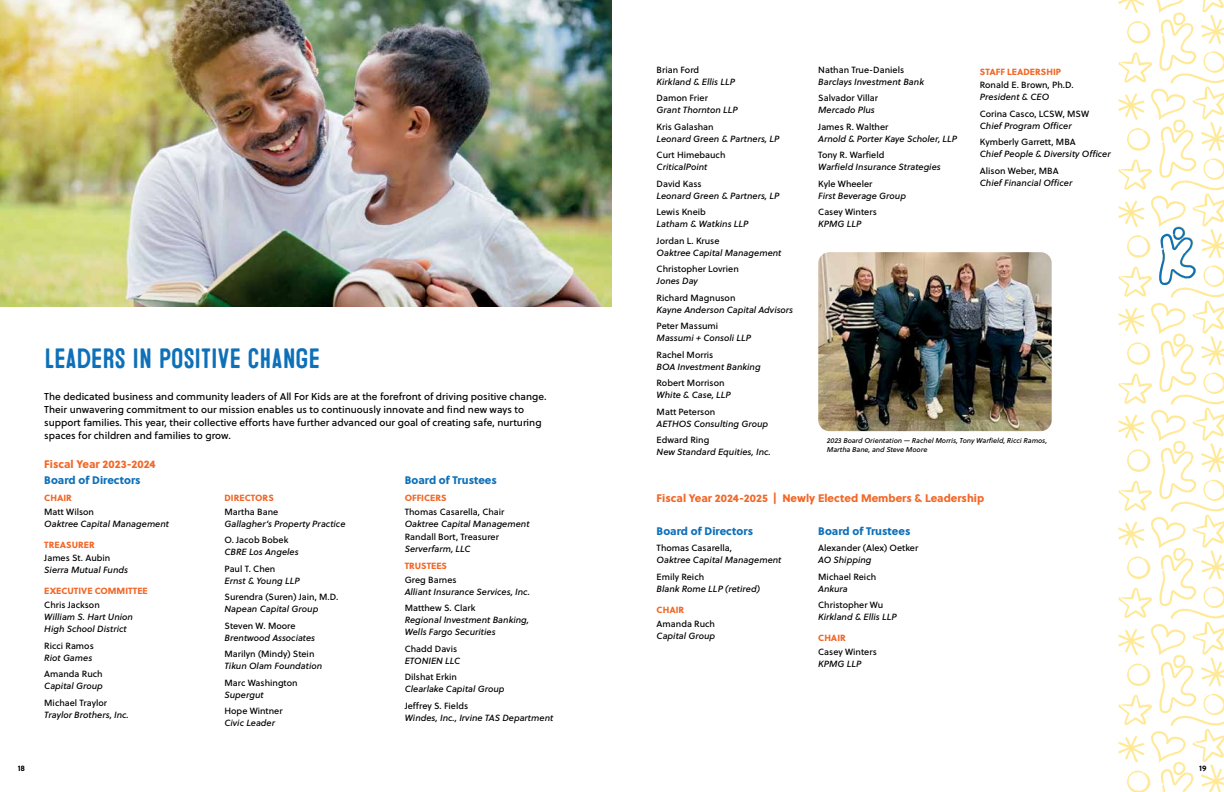
<style>
.page{position:relative;width:1224px;height:792px;background:#fff}
.page>*{position:absolute;margin:0;border:0;box-sizing:border-box;transform-origin:0 0}
.t1{font:28px "Microbrew One";letter-spacing:-.02em;color:#0e70b8}
.t2{font:11px "Soleil Xb";color:#f26727}
.t3{font:11px "Soleil Xb";color:#0e70b8}
.t4{font:10px/13px "Soleil Bk";color:#000}
.t5{font:italic 9px/12px "Soleil Bk";color:#000}
.t6{font:9px "Soleil Bk";color:#000}
.t7{font:9px "Soleil Xb";color:#f26727}
.t8{font:700 8px "Soleil";color:#000}
.t9{font:italic 7px/9px "Soleil Bk";color:#000}
</style>
<div class="page">
<img style="left:0;top:0;width:612px;height:307px">
<img style="left:1118px;top:0;width:106px;height:792px">
<svg style="left:1159px;top:227px;width:37px;height:58px"></svg>
<img style="left:818px;top:252px;width:234px;height:179px">
<h1 class="t1" style="left:44px;top:342px;width:278px">LEADERS IN POSITIVE CHANGE</h1>
<p class="t4" style="left:44px;top:389px;width:504px">The dedicated business and community leaders of All For Kids are at the forefront of driving positive change.<br>Their unwavering commitment to our mission enables us to continuously innovate and find new ways to support families. This year, their collective efforts have further advanced our goal of creating safe, nurturing spaces for children and families to grow.</p>
<p class="t2" style="left:44px;top:456px;width:113px">Fiscal Year 2023-2024</p>
<p class="t3" style="left:44px;top:472px;width:98px">Board of Directors</p>
<p class="t3" style="left:405px;top:472px;width:94px">Board of Trustees</p>
<p class="t7" style="left:44px;top:491px;width:29px">CHAIR</p>
<p class="t6" style="left:44px;top:505px;width:51px">Matt Wilson</p>
<p class="t5" style="left:44px;top:517px;width:126px">Oaktree Capital Management</p>
<p class="t7" style="left:44px;top:537px;width:52px">TREASURER</p>
<p class="t6" style="left:44px;top:552px;width:68px">James St. Aubin</p>
<p class="t5" style="left:44px;top:564px;width:85px">Sierra Mutual Funds</p>
<p class="t7" style="left:44px;top:584px;width:105px">EXECUTIVE COMMITTEE</p>
<p class="t6" style="left:44px;top:598px;width:57px">Chris Jackson</p>
<p class="t5" style="left:44px;top:611px;width:90px">William S. Hart Union<br>High School District</p>
<p class="t6" style="left:44px;top:639px;width:51px">Ricci Ramos</p>
<p class="t5" style="left:44px;top:651px;width:50px">Riot Games</p>
<p class="t6" style="left:44px;top:667px;width:60px">Amanda Ruch</p>
<p class="t5" style="left:44px;top:680px;width:60px">Capital Group</p>
<p class="t6" style="left:44px;top:696px;width:64px">Michael Traylor</p>
<p class="t5" style="left:44px;top:708px;width:86px">Traylor Brothers, Inc.</p>
<p class="t7" style="left:225px;top:491px;width:51px">DIRECTORS</p>
<p class="t6" style="left:225px;top:505px;width:55px">Martha Bane</p>
<p class="t5" style="left:225px;top:517px;width:123px">Gallagher’s Property Practice</p>
<p class="t6" style="left:225px;top:533px;width:65px">O. Jacob Bobek</p>
<p class="t5" style="left:225px;top:546px;width:76px">CBRE Los Angeles</p>
<p class="t6" style="left:225px;top:562px;width:52px">Paul T. Chen</p>
<p class="t5" style="left:225px;top:574px;width:77px">Ernst &amp; Young LLP</p>
<p class="t6" style="left:225px;top:590px;width:115px">Surendra (Suren) Jain, M.D.</p>
<p class="t5" style="left:225px;top:603px;width:95px">Napean Capital Group</p>
<p class="t6" style="left:225px;top:619px;width:73px">Steven W. Moore</p>
<p class="t5" style="left:225px;top:631px;width:92px">Brentwood Associates</p>
<p class="t6" style="left:225px;top:647px;width:91px">Marilyn (Mindy) Stein</p>
<p class="t5" style="left:225px;top:660px;width:99px">Tikun Olam Foundation</p>
<p class="t6" style="left:225px;top:676px;width:75px">Marc Washington</p>
<p class="t5" style="left:225px;top:688px;width:41px">Supergut</p>
<p class="t6" style="left:225px;top:704px;width:60px">Hope Wintner</p>
<p class="t5" style="left:225px;top:717px;width:52px">Civic Leader</p>
<p class="t7" style="left:405px;top:490px;width:43px">OFFICERS</p>
<p class="t6" style="left:405px;top:505px;width:101px">Thomas Casarella, Chair</p>
<p class="t5" style="left:405px;top:517px;width:126px">Oaktree Capital Management</p>
<p class="t6" style="left:405px;top:530px;width:96px">Randall Bort, Treasurer</p>
<p class="t5" style="left:405px;top:543px;width:67px">Serverfarm, LLC</p>
<p class="t7" style="left:405px;top:559px;width:44px">TRUSTEES</p>
<p class="t6" style="left:405px;top:573px;width:53px">Greg Barnes</p>
<p class="t5" style="left:405px;top:585px;width:127px">Alliant Insurance Services, Inc.</p>
<p class="t6" style="left:405px;top:601px;width:72px">Matthew S. Clark</p>
<p class="t5" style="left:405px;top:614px;width:126px">Regional Investment Banking,<br>Wells Fargo Securities</p>
<p class="t6" style="left:405px;top:642px;width:54px">Chadd Davis</p>
<p class="t5" style="left:405px;top:654px;width:57px">ETONIEN LLC</p>
<p class="t6" style="left:405px;top:670px;width:54px">Dilshat Erkin</p>
<p class="t5" style="left:405px;top:683px;width:101px">Clearlake Capital Group</p>
<p class="t6" style="left:405px;top:699px;width:65px">Jeffrey S. Fields</p>
<p class="t5" style="left:405px;top:711px;width:150px">Windes, Inc., Irvine TAS Department</p>
<p class="t6" style="left:657px;top:63px;width:44px">Brian Ford</p>
<p class="t5" style="left:657px;top:75px;width:80px">Kirkland &amp; Ellis LLP</p>
<p class="t6" style="left:657px;top:91px;width:53px">Damon Frier</p>
<p class="t5" style="left:657px;top:104px;width:83px">Grant Thornton LLP</p>
<p class="t6" style="left:657px;top:120px;width:59px">Kris Galashan</p>
<p class="t5" style="left:657px;top:132px;width:124px">Leonard Green &amp; Partners, LP</p>
<p class="t6" style="left:657px;top:148px;width:70px">Curt Himebauch</p>
<p class="t5" style="left:657px;top:161px;width:52px">CriticalPoint</p>
<p class="t6" style="left:657px;top:177px;width:47px">David Kass</p>
<p class="t5" style="left:657px;top:189px;width:124px">Leonard Green &amp; Partners, LP</p>
<p class="t6" style="left:657px;top:205px;width:51px">Lewis Kneib</p>
<p class="t5" style="left:657px;top:218px;width:94px">Latham &amp; Watkins LLP</p>
<p class="t6" style="left:657px;top:234px;width:64px">Jordan L. Kruse</p>
<p class="t5" style="left:657px;top:246px;width:126px">Oaktree Capital Management</p>
<p class="t6" style="left:657px;top:262px;width:84px">Christopher Lovrien</p>
<p class="t5" style="left:657px;top:275px;width:43px">Jones Day</p>
<p class="t6" style="left:657px;top:291px;width:80px">Richard Magnuson</p>
<p class="t5" style="left:657px;top:303px;width:138px">Kayne Anderson Capital Advisors</p>
<p class="t6" style="left:657px;top:319px;width:63px">Peter Massumi</p>
<p class="t5" style="left:657px;top:332px;width:96px">Massumi + Consoli LLP</p>
<p class="t6" style="left:657px;top:348px;width:58px">Rachel Morris</p>
<p class="t5" style="left:657px;top:360px;width:106px">BOA Investment Banking</p>
<p class="t6" style="left:657px;top:376px;width:69px">Robert Morrison</p>
<p class="t5" style="left:657px;top:389px;width:76px">White &amp; Case, LLP</p>
<p class="t6" style="left:657px;top:405px;width:60px">Matt Peterson</p>
<p class="t5" style="left:657px;top:417px;width:113px">AETHOS Consulting Group</p>
<p class="t6" style="left:657px;top:433px;width:54px">Edward Ring</p>
<p class="t5" style="left:657px;top:446px;width:116px">New Standard Equities, Inc.</p>
<p class="t6" style="left:818px;top:63px;width:87px">Nathan True-Daniels</p>
<p class="t5" style="left:818px;top:75px;width:107px">Barclays Investment Bank</p>
<p class="t6" style="left:818px;top:91px;width:61px">Salvador Villar</p>
<p class="t5" style="left:818px;top:104px;width:58px">Mercado Plus</p>
<p class="t6" style="left:818px;top:120px;width:72px">James R. Walther</p>
<p class="t5" style="left:818px;top:132px;width:140px">Arnold &amp; Porter Kaye Scholer, LLP</p>
<p class="t6" style="left:818px;top:148px;width:68px">Tony R. Warfield</p>
<p class="t5" style="left:818px;top:161px;width:124px">Warfield Insurance Strategies</p>
<p class="t6" style="left:818px;top:177px;width:56px">Kyle Wheeler</p>
<p class="t5" style="left:818px;top:189px;width:89px">First Beverage Group</p>
<p class="t6" style="left:818px;top:205px;width:60px">Casey Winters</p>
<p class="t5" style="left:818px;top:218px;width:45px">KPMG LLP</p>
<p class="t7" style="left:980px;top:64px;width:83px">STAFF LEADERSHIP</p>
<p class="t6" style="left:980px;top:79px;width:95px">Ronald E. Brown, Ph.D.</p>
<p class="t5" style="left:980px;top:91px;width:71px">President &amp; CEO</p>
<p class="t6" style="left:980px;top:107px;width:111px">Corina Casco, LCSW, MSW</p>
<p class="t5" style="left:980px;top:120px;width:93px">Chief Program Officer</p>
<p class="t6" style="left:980px;top:136px;width:98px">Kymberly Garrett, MBA</p>
<p class="t5" style="left:980px;top:148px;width:132px">Chief People &amp; Diversity Officer</p>
<p class="t6" style="left:980px;top:164px;width:80px">Alison Weber, MBA</p>
<p class="t5" style="left:980px;top:177px;width:94px">Chief Financial Officer</p>
<p class="t9" style="left:827px;top:436px;width:222px">2023 Board Orientation — Rachel Morris, Tony Warfield, Ricci Ramos,<br>Martha Bane, and Steve Moore</p>
<p class="t2" style="left:657px;top:490px;width:329px">Fiscal Year 2024-2025 | Newly Elected Members &amp; Leadership</p>
<p class="t3" style="left:657px;top:522px;width:98px">Board of Directors</p>
<p class="t6" style="left:657px;top:541px;width:77px">Thomas Casarella,</p>
<p class="t5" style="left:657px;top:554px;width:126px">Oaktree Capital Management</p>
<p class="t6" style="left:657px;top:570px;width:49px">Emily Reich</p>
<p class="t5" style="left:657px;top:582px;width:105px">Blank Rome LLP (retired)</p>
<p class="t7" style="left:657px;top:603px;width:29px">CHAIR</p>
<p class="t6" style="left:657px;top:617px;width:60px">Amanda Ruch</p>
<p class="t5" style="left:657px;top:629px;width:60px">Capital Group</p>
<p class="t3" style="left:818px;top:522px;width:94px">Board of Trustees</p>
<p class="t6" style="left:818px;top:541px;width:102px">Alexander (Alex) Oetker</p>
<p class="t5" style="left:818px;top:554px;width:55px">AO Shipping</p>
<p class="t6" style="left:818px;top:570px;width:59px">Michael Reich</p>
<p class="t5" style="left:818px;top:582px;width:31px">Ankura</p>
<p class="t6" style="left:818px;top:598px;width:67px">Christopher Wu</p>
<p class="t5" style="left:818px;top:611px;width:80px">Kirkland &amp; Ellis LLP</p>
<p class="t7" style="left:818px;top:631px;width:29px">CHAIR</p>
<p class="t6" style="left:818px;top:645px;width:60px">Casey Winters</p>
<p class="t5" style="left:818px;top:658px;width:45px">KPMG LLP</p>
<p class="t8" style="left:18px;top:762px;width:9px">18</p>
<p class="t8" style="left:1199px;top:762px;width:9px">19</p>
</div>
